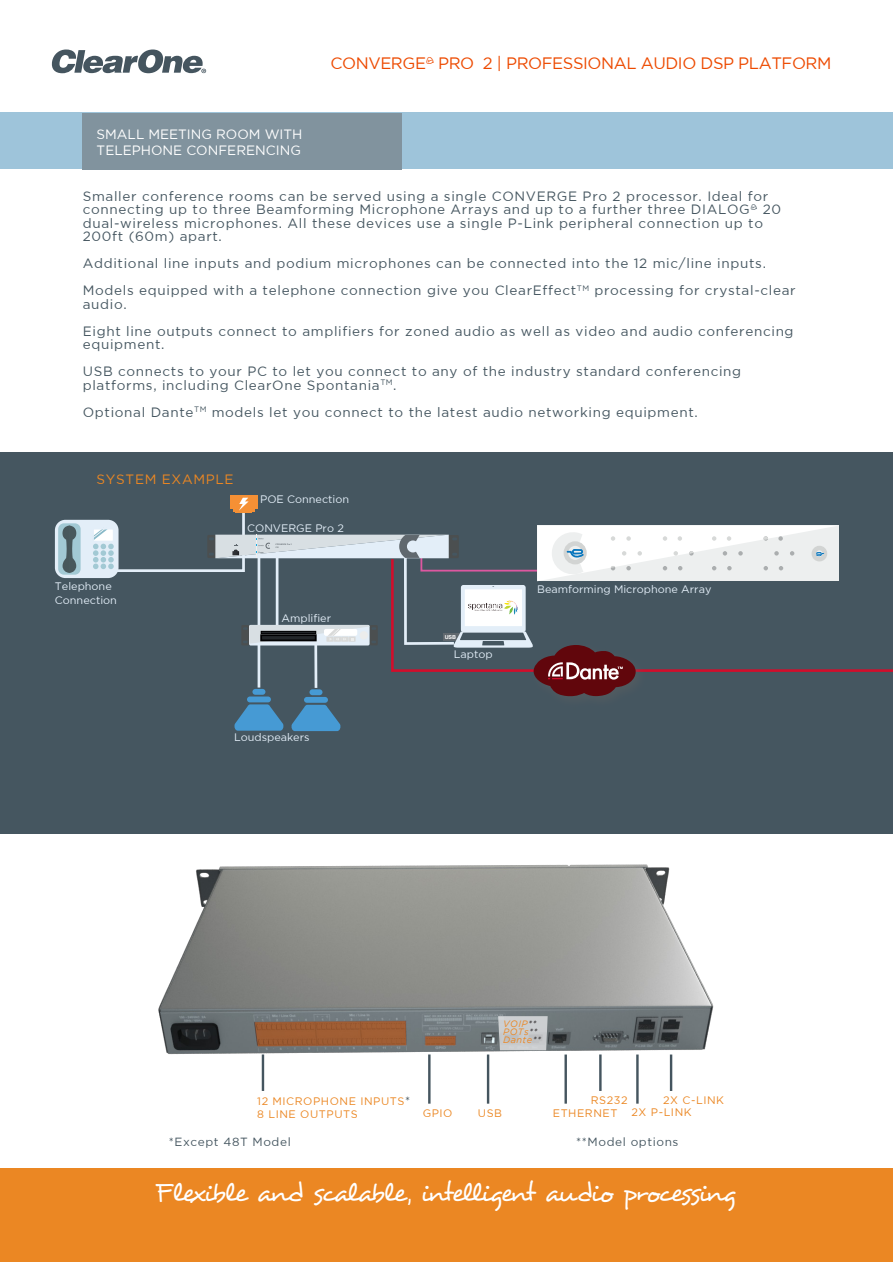
<style>
.page{position:relative;width:893px;height:1263px;background:#fff}
.page>*{position:absolute;margin:0;border:0;box-sizing:border-box;transform-origin:0 0}
.t1{font:27px "Desyrel";letter-spacing:-.095em;color:#fff}
.t2{font:16.5px "Gotham";letter-spacing:-.025em;color:#ed4a00}
.t3{font:13.5px/13.5px "Gotham";letter-spacing:.05em;color:#455660}
.t4{font:13.5px "Gotham";color:#fff}
.t5{font:13.5px "Gotham";letter-spacing:.05em;color:#eb8723}
.t6{font:11.85px "Gotham";letter-spacing:.05em;color:#455660}
.t7{font:10.95px/13px "Gotham";color:#e3eef8}
.t8{font:10.95px "Gotham";letter-spacing:.05em;color:#eb8723}
.t9{font:italic 9.15px "Gotham";letter-spacing:.05em;color:#eb8723}
.t10{font:700 5.4px "Helvetica";color:#fff}
.s1{font-family:"Desyrel"}
.s2{color:#231f20}
.s3{font-size:11.85px;color:#455660}
</style>
<div class="page">
<div style="left:0;top:453px;width:893px;height:381px;background:#455660"></div>
<div style="left:55px;top:520px;width:64px;height:58px;background:#e3eef8;border-radius:10px"></div>
<div style="left:58px;top:523px;width:23px;height:52px;background:#a2c9d4;border-radius:6px"></div>
<svg style="left:62px;top:526px;width:15px;height:47px"></svg>
<hr style="left:69px;top:526px;width:1px;height:47px;background:#48585c">
<div style="left:247px;top:696px;width:24px;height:6px;background:#469ad4;border-radius:3px"></div>
<svg style="left:234px;top:704px;width:50px;height:27px"></svg>
<div style="left:304px;top:697px;width:24px;height:6px;background:#469ad4;border-radius:3px"></div>
<svg style="left:291px;top:705px;width:50px;height:26px"></svg>
<div style="left:230px;top:495px;width:27px;height:14px;background:#f59035"></div>
<img style="left:158px;top:864px;width:556px;height:209px">
<svg style="left:51px;top:50px;width:155px;height:23px"></svg>
<div style="left:0;top:1168px;width:893px;height:93px;background:#eb8723"></div>
<hr style="left:262px;top:1054px;width:2px;height:37px;background:#45555f">
<hr style="left:428px;top:1054px;width:3px;height:50px;background:#45555f">
<hr style="left:487px;top:1054px;width:2px;height:50px;background:#45555f">
<hr style="left:564px;top:1054px;width:3px;height:50px;background:#45555f">
<hr style="left:636px;top:1054px;width:3px;height:50px;background:#45555f">
<hr style="left:599px;top:1054px;width:3px;height:37px;background:#45555f">
<hr style="left:670px;top:1054px;width:2px;height:37px;background:#45555f">
<div style="left:0;top:113px;width:893px;height:56px;background:#9ec4da"></div>
<svg style="left:498px;top:1016px;width:50px;height:34px;background:#c5c7c9"></svg>
<div style="left:83px;top:113px;width:319px;height:56px;background:#81939e"></div>
<svg style="left:88px;top:498px;width:751px;height:198px"></svg>
<p class="t4" style="left:97px;top:126px;width:207px">SMALL MEETING ROOM WITH</p>
<p class="t4" style="left:97px;top:142px;width:206px">TELEPHONE CONFERENCING</p>
<p class="t2" style="left:330px;top:54px;width:503px">CONVERGE<span class="s1">®</span> PRO 2 | PROFESSIONAL AUDIO DSP PLATFORM</p>
<p class="t3" style="left:83px;top:189px;width:700px">Smaller conference rooms can be served using a single CONVERGE Pro 2 processor. Ideal for connecting up to three Beamforming Microphone Arrays and up to a further three DIALOG<span class="s1">®</span> 20 dual-wireless microphones. All these devices use a single P-Link peripheral connection up to 200ft (60m) apart.</p>
<p class="t3" style="left:83px;top:256px;width:685px">Additional line inputs and podium microphones can be connected into the 12 mic/line inputs.</p>
<p class="t3" style="left:83px;top:283px;width:714px">Models equipped with a telephone connection give you ClearEffect<sup>TM</sup> processing for crystal-clear audio.</p>
<p class="t3" style="left:83px;top:324px;width:712px">Eight line outputs connect to amplifiers for zoned audio as well as video and audio conferencing equipment.</p>
<p class="t3" style="left:83px;top:364px;width:660px">USB connects to your PC to let you connect to any of the industry standard conferencing platforms, including ClearOne Spontania<sup>TM</sup>.</p>
<p class="t3" style="left:83px;top:405px;width:616px">Optional Dante<sup>TM</sup> models let you connect to the latest audio networking equipment.</p>
<p class="t5" style="left:97px;top:472px;width:138px">SYSTEM EXAMPLE</p>
<p class="t7" style="left:260px;top:493px;width:91px">POE Connection</p>
<p class="t7" style="left:247px;top:522px;width:98px">CONVERGE Pro 2</p>
<p class="t7" style="left:55px;top:580px;width:64px">Telephone<br>Connection</p>
<p class="t7" style="left:282px;top:611px;width:51px">Amplifier</p>
<p class="t7" style="left:234px;top:731px;width:77px">Loudspeakers</p>
<p class="t10" style="left:445px;top:633px;width:13px">USB</p>
<p class="t7" style="left:454px;top:648px;width:40px">Laptop</p>
<p class="t7" style="left:537px;top:582px;width:176px">Beamforming Microphone Array</p>
<p class="t9" style="left:503px;top:1019px;width:35px">VOIP<span class="s2">**</span></p>
<p class="t9" style="left:503px;top:1027px;width:36px">POTs<span class="s2">**</span></p>
<p class="t9" style="left:503px;top:1035px;width:39px">Dante<span class="s2">**</span></p>
<p class="t8" style="left:591px;top:1094px;width:38px">RS232</p>
<p class="t8" style="left:663px;top:1094px;width:62px">2X C-LINK</p>
<p class="t8" style="left:631px;top:1106px;width:62px">2X P-LINK</p>
<p class="t8" style="left:257px;top:1095px;width:154px">12 MICROPHONE INPUTS<span class="s3">*</span></p>
<p class="t8" style="left:257px;top:1108px;width:102px">8 LINE OUTPUTS</p>
<p class="t8" style="left:423px;top:1107px;width:31px">GPIO</p>
<p class="t8" style="left:478px;top:1107px;width:26px">USB</p>
<p class="t8" style="left:553px;top:1107px;width:66px">ETHERNET</p>
<p class="t6" style="left:169px;top:1135px;width:123px">*Except 48T Model</p>
<p class="t6" style="left:576px;top:1135px;width:104px">**Model options</p>
<p class="t1" style="left:155px;top:1176px;width:583px">Flexible and scalable, intelligent audio processing</p>
</div>
